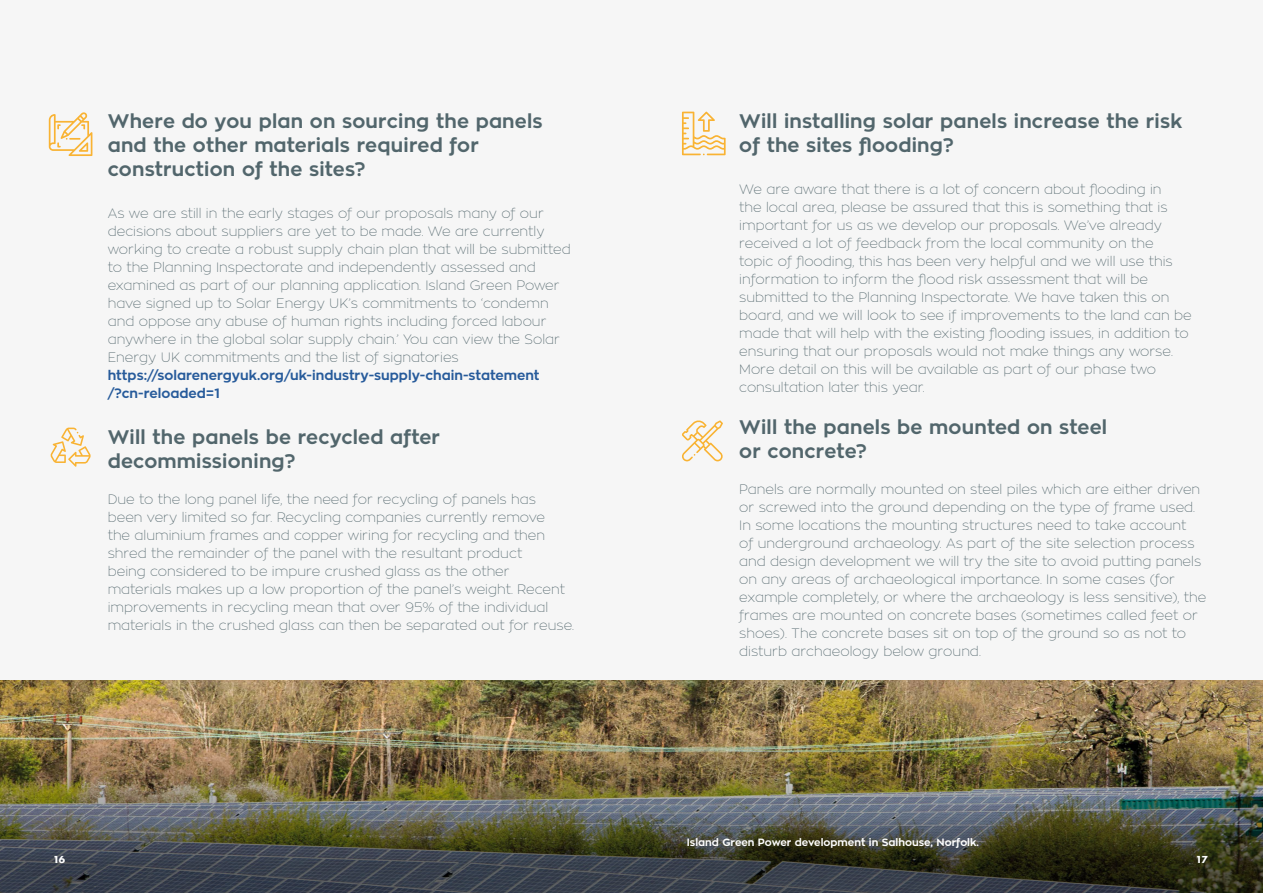
<style>
.page{position:relative;width:1263px;height:893px;background:#f5f5f5}
.page>*{position:absolute;margin:0;border:0;box-sizing:border-box;transform-origin:0 0}
.t1{font:700 19.5px/24px "Zona Pro";letter-spacing:.01em;color:#52666c}
.t2{font:100 13.5px/18px "Zona Pro";color:#52666c}
.t3{font:700 13.5px/18px "Zona Pro";color:#275b9b}
.t4{font:700 10.5px "Zona Pro";color:#fff}
.t5{font:10.5px "Futura T Bold";color:#fff}
</style>
<div class="page">
<img style="left:0;top:680px;width:1263px;height:49px">
<svg style="left:49px;top:112px;width:43px;height:44px"></svg>
<svg style="left:50px;top:428px;width:41px;height:39px"></svg>
<svg style="left:682px;top:112px;width:44px;height:43px"></svg>
<svg style="left:682px;top:420px;width:41px;height:41px"></svg>
<img style="left:0;top:729px;width:1263px;height:164px">
<h1 class="t1" style="left:108px;top:109px;width:436px">Where do you plan on sourcing the panels and the other materials required for construction of the sites?</h1>
<p class="t2" style="left:108px;top:204px;width:465px">As we are still in the early stages of our proposals many of our decisions about suppliers are yet to be made. We are currently working to create a robust supply chain plan that will be submitted to the Planning Inspectorate and independently assessed and examined as part of our planning application. Island Green Power have signed up to Solar Energy UK’s commitments to ‘condemn and oppose any abuse of human rights including forced labour anywhere in the global solar supply chain.’ You can view the Solar Energy UK commitments and the list of signatories</p>
<p class="t3" style="left:108px;top:366px;width:433px">https://solarenergyuk.org/uk-industry-supply-chain-statement /?cn-reloaded=1</p>
<h1 class="t1" style="left:108px;top:425px;width:334px">Will the panels be recycled after decommissioning?</h1>
<p class="t2" style="left:108px;top:490px;width:468px">Due to the long panel life, the need for recycling of panels has been very limited so far. Recycling companies currently remove<br>the aluminium frames and copper wiring for recycling and then shred the remainder of the panel with the resultant product<br>being considered to be impure crushed glass as the other materials makes up a low proportion of the panel’s weight. Recent improvements in recycling mean that over 95% of the individual materials in the crushed glass can then be separated out for reuse.</p>
<h1 class="t1" style="left:739px;top:109px;width:445px">Will installing solar panels increase the risk of the sites flooding?</h1>
<p class="t2" style="left:739px;top:180px;width:454px">We are aware that there is a lot of concern about flooding in<br>the local area, please be assured that this is something that is important for us as we develop our proposals. We’ve already received a lot of feedback from the local community on the<br>topic of flooding, this has been very helpful and we will use this information to inform the flood risk assessment that will be submitted to the Planning Inspectorate. We have taken this on board, and we will look to see if improvements to the land can be made that will help with the existing flooding issues, in addition to ensuring that our proposals would not make things any worse.<br>More detail on this will be available as part of our phase two consultation later this year.</p>
<h1 class="t1" style="left:739px;top:415px;width:369px">Will the panels be mounted on steel or concrete?</h1>
<p class="t2" style="left:739px;top:480px;width:469px">Panels are normally mounted on steel piles which are either driven or screwed into the ground depending on the type of frame used.<br>In some locations the mounting structures need to take account<br>of underground archaeology. As part of the site selection process and design development we will try the site to avoid putting panels on any areas of archaeological importance. In some cases (for example completely, or where the archaeology is less sensitive), the frames are mounted on concrete bases (sometimes called feet or shoes). The concrete bases sit on top of the ground so as not to disturb archaeology below ground.</p>
<p class="t4" style="left:687px;top:836px;width:294px">Island Green Power development in Salhouse, Norfolk.</p>
<p class="t5" style="left:53px;top:853px;width:14px">16</p>
<p class="t5" style="left:1196px;top:853px;width:13px">17</p>
</div>
